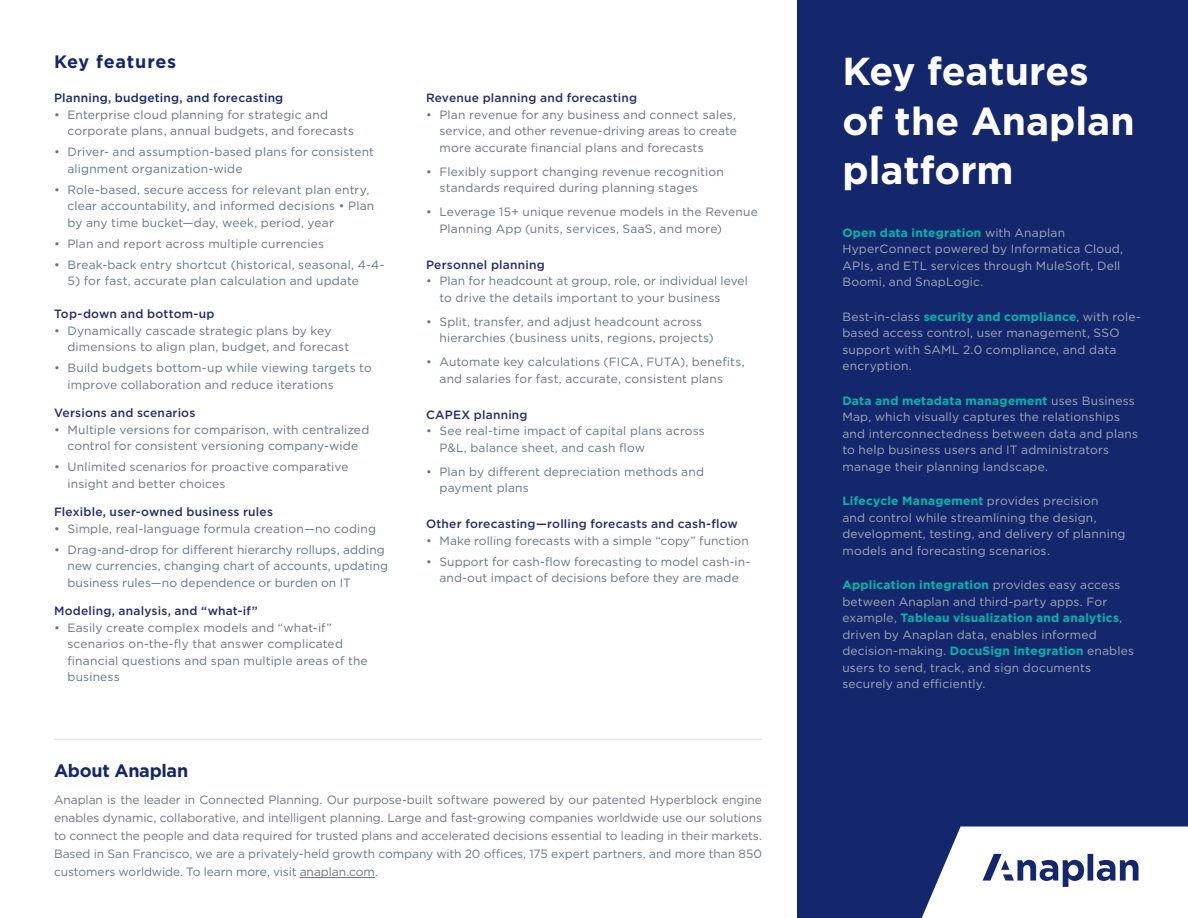
<style>
.page{position:relative;width:1188px;height:918px;background:#fff}
.page>*{position:absolute;margin:0;border:0;box-sizing:border-box;transform-origin:0 0}
.bullets_2{font:700 39px/49.5px "Gotham";color:#fff}
.Body_Copy-small{font:700 18px "Gotham";letter-spacing:-.015em;color:#15276c}
.Subheader{font:700 18px "Gotham";letter-spacing:.04em;color:#15276c}
.t1{font:12px/16.5px "Gotham";letter-spacing:.015em;color:#617681}
.bullets_2-2{font:12px/16.5px "Gotham";letter-spacing:.015em;color:#9eacb7}
.Body_Copy-small-2{font:12px/18px "Gotham";letter-spacing:-.005em;color:#6c7682;text-align:justify}
.bullets_2-3{font:500 12px "Gotham";letter-spacing:.02em;color:#242e69}
.bullets_2-4{font:500 12px "Gotham";letter-spacing:.02em;color:#15276c}
.s1{font-weight:700;color:#00b8af}
</style>
<div class="page">
<hr style="left:54px;top:739px;width:708px;height:1px;background:#e0e6e8">
<div style="left:797px;top:0;width:391px;height:918px;background:#15276c"></div>
<hr style="left:300px;top:877px;width:75px;height:1px;background:#6c7682">
<svg style="left:922px;top:826px;width:266px;height:92px;background:#dadde8"></svg>
<p class="Subheader" style="left:54px;top:50px;width:124px">Key features</p>
<p class="bullets_2" style="left:842px;top:47px;width:294px">Key features of the Anaplan platform</p>
<p class="bullets_2-2" style="left:842px;top:224px;width:282px"><span class="s1">Open data integration</span> with Anaplan HyperConnect powered by Informatica Cloud, APIs, and ETL services through MuleSoft, Dell Boomi, and SnapLogic.</p>
<p class="bullets_2-2" style="left:842px;top:308px;width:300px">Best-in-class <span class="s1">security and compliance</span>, with role&shy;based access control, user management, SSO support with SAML 2.0 compliance, and data encryption.</p>
<p class="bullets_2-2" style="left:842px;top:392px;width:297px"><span class="s1">Data and metadata management</span> uses Business Map, which visually captures the relationships and interconnectedness between data and plans to help business users and IT administrators manage their planning landscape.</p>
<p class="bullets_2-2" style="left:842px;top:493px;width:285px"><span class="s1">Lifecycle Management</span> provides precision<br>and control while streamlining the design, development, testing, and delivery of planning models and forecasting scenarios.</p>
<p class="bullets_2-2" style="left:842px;top:577px;width:293px"><span class="s1">Application integration</span> provides easy access between Anaplan and third-party apps. For example, <span class="s1">Tableau visualization and analytics</span>, driven by Anaplan data, enables informed decision-making. <span class="s1">DocuSign integration</span> enables users to send, track, and sign documents securely and efficiently.</p>
<p class="bullets_2-4" style="left:54px;top:90px;width:231px">Planning, budgeting, and forecasting</p>
<p class="t1" style="left:68px;top:106px;width:288px;text-indent:-14px">• Enterprise cloud planning for strategic and corporate plans, annual budgets, and forecasts</p>
<p class="t1" style="left:68px;top:143px;width:308px;text-indent:-14px">• Driver- and assumption-based plans for consistent alignment organization-wide</p>
<p class="t1" style="left:68px;top:181px;width:308px;text-indent:-14px">• Role-based, secure access for relevant plan entry, clear accountability, and informed decisions • Plan by any time bucket—day, week, period, year</p>
<p class="t1" style="left:54px;top:235px;width:272px">• Plan and report across multiple currencies</p>
<p class="t1" style="left:54px;top:256px;width:332px">• Break-back entry shortcut (historical, seasonal, 4-4-</p>
<p class="t1" style="left:68px;top:272px;width:293px">5) for fast, accurate plan calculation and update</p>
<p class="bullets_2-3" style="left:54px;top:306px;width:162px">Top-down and bottom-up</p>
<p class="t1" style="left:68px;top:322px;width:283px;text-indent:-14px">• Dynamically cascade strategic plans by key dimensions to align plan, budget, and forecast</p>
<p class="t1" style="left:68px;top:359px;width:306px;text-indent:-14px">• Build budgets bottom-up while viewing targets to improve collaboration and reduce iterations</p>
<p class="bullets_2-3" style="left:54px;top:405px;width:143px">Versions and scenarios</p>
<p class="t1" style="left:54px;top:421px;width:317px;text-align:center">• Multiple versions for comparison, with centralized control for consistent versioning company-wide</p>
<p class="t1" style="left:68px;top:458px;width:283px;text-indent:-14px">• Unlimited scenarios for proactive comparative insight and better choices</p>
<p class="bullets_2-3" style="left:54px;top:504px;width:221px">Flexible, user-owned business rules</p>
<p class="t1" style="left:54px;top:520px;width:324px">• Simple, real-language formula creation—no coding</p>
<p class="t1" style="left:68px;top:541px;width:322px;text-indent:-14px">• Drag-and-drop for different hierarchy rollups, adding new currencies, changing chart of accounts, updating business rules—no dependence or burden on IT</p>
<p class="bullets_2-3" style="left:54px;top:603px;width:205px">Modeling, analysis, and “what-if”</p>
<p class="t1" style="left:68px;top:619px;width:302px;text-indent:-14px">• Easily create complex models and “what-if” scenarios on-the-fly that answer complicated financial questions and span multiple areas of the business</p>
<p class="bullets_2-3" style="left:426px;top:90px;width:213px">Revenue planning and forecasting</p>
<p class="t1" style="left:440px;top:106px;width:299px;text-align:justify;text-indent:-14px">• Plan revenue for any business and connect sales, service, and other revenue-driving areas to create more accurate financial plans and forecasts</p>
<p class="t1" style="left:440px;top:163px;width:286px;text-indent:-14px">• Flexibly support changing revenue recognition standards required during planning stages</p>
<p class="t1" style="left:440px;top:203px;width:320px;text-indent:-14px">• Leverage 15+ unique revenue models in the Revenue<br>Planning App (units, services, SaaS, and more)</p>
<p class="bullets_2-3" style="left:426px;top:256px;width:120px">Personnel planning</p>
<p class="t1" style="left:440px;top:272px;width:310px;text-indent:-14px">• Plan for headcount at group, role, or individual level to drive the details important to your business</p>
<p class="t1" style="left:440px;top:313px;width:276px;text-indent:-14px">• Split, transfer, and adjust headcount across hierarchies (business units, regions, projects)</p>
<p class="t1" style="left:440px;top:353px;width:307px;text-indent:-14px">• Automate key calculations (FICA, FUTA), benefits, and salaries for fast, accurate, consistent plans</p>
<p class="bullets_2-3" style="left:426px;top:406px;width:103px">CAPEX planning</p>
<p class="t1" style="left:440px;top:422px;width:267px;text-indent:-14px">• See real-time impact of capital plans across<br>P&amp;L, balance sheet, and cash flow</p>
<p class="t1" style="left:440px;top:463px;width:266px;text-indent:-14px">• Plan by different depreciation methods and payment plans</p>
<p class="bullets_2-3" style="left:426px;top:516px;width:313px">Other forecasting—rolling forecasts and cash-flow</p>
<p class="t1" style="left:426px;top:532px;width:324px">• Make rolling forecasts with a simple “copy” function</p>
<p class="t1" style="left:426px;top:553px;width:326px;text-align:center">• Support for cash-flow forecasting to model cash-in&shy;and-out impact of decisions before they are made</p>
<p class="Body_Copy-small" style="left:54px;top:759px;width:136px">About Anaplan</p>
<p class="Body_Copy-small-2" style="left:54px;top:791px;width:710px">Anaplan is the leader in Connected Planning. Our purpose-built software powered by our patented Hyperblock engine enables dynamic, collaborative, and intelligent planning. Large and fast-growing companies worldwide use our solutions to connect the people and data required for trusted plans and accelerated decisions essential to leading in their markets.<br>Based in San Francisco, we are a privately-held growth company with 20 offices, 175 expert partners, and more than 850 customers worldwide. To learn more, visit anaplan.com.</p>
</div>
